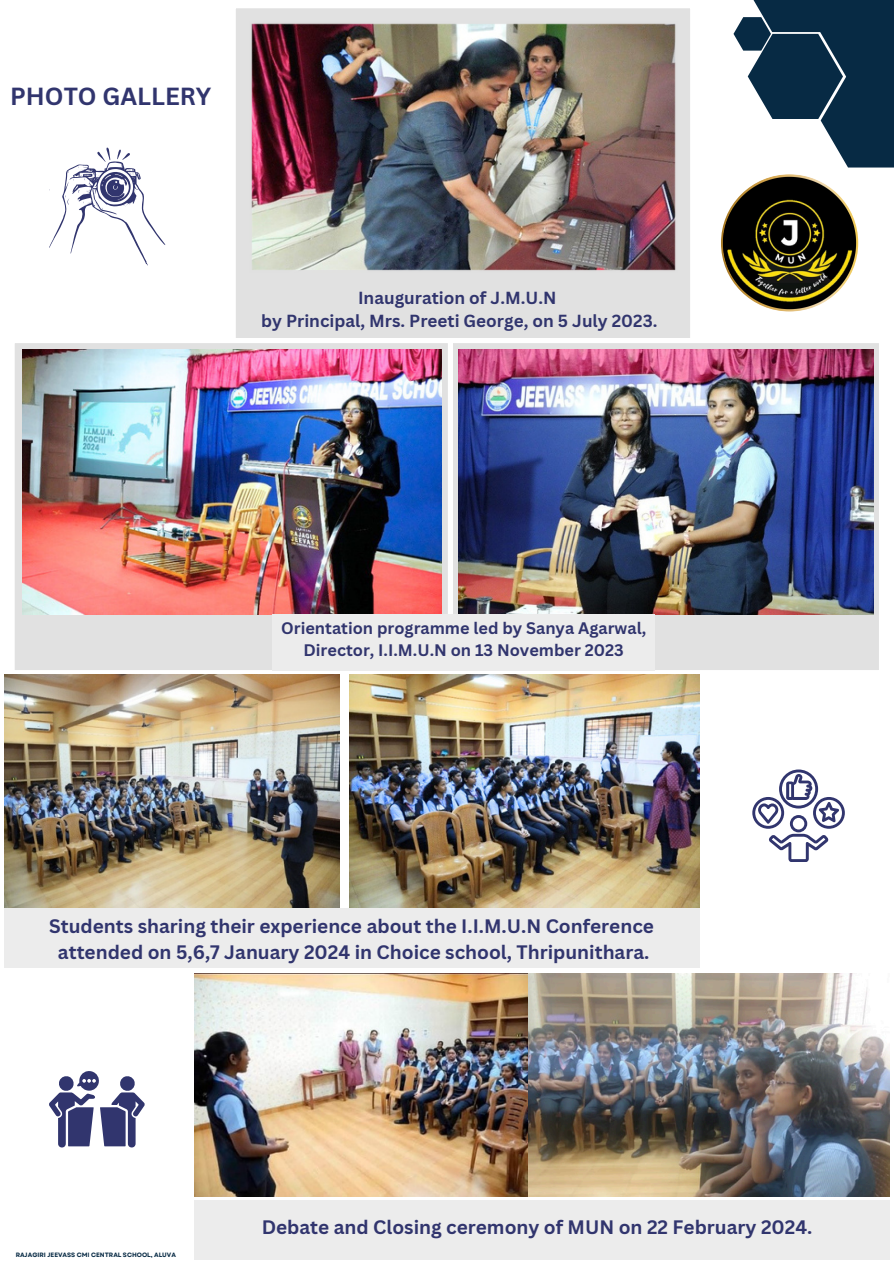
<style>
.page{position:relative;width:894px;height:1264px;background:#fff}
.page>*{position:absolute;margin:0;border:0;box-sizing:border-box;transform-origin:0 0}
.t1{font:700 24.15px "Canva Sans";color:#31356e}
.t2{font:700 18.9px/26.1px "Canva Sans";color:#31356e;text-align:center}
.t3{font:700 17.1px/23.1px "Canva Sans";color:#31356e;text-align:center}
.t4{font:700 16.2px/22px "Canva Sans";color:#31356e;text-align:center}
.t5{font:700 6.3px "Garet";color:#072a44}
</style>
<div class="page">
<div style="left:801px;top:0;width:92px;height:113px;background:#072a44"></div>
<svg style="left:733px;top:17px;width:160px;height:150px"></svg>
<div style="left:744px;top:0;width:114px;height:32px;background:#072a44"></div>
<img style="left:721px;top:174px;width:136px;height:137px">
<img style="left:236px;top:8px;width:454px;height:330px">
<svg style="left:452px;top:343px;width:427px;height:328px;background:#dbd8db"></svg>
<svg style="left:15px;top:343px;width:437px;height:328px;background:#e0ddde"></svg>
<img style="left:23px;top:350px;width:418px;height:264px">
<img style="left:458px;top:350px;width:414px;height:264px">
<div style="left:272px;top:614px;width:383px;height:56px;background:#ececec"></div>
<img style="left:4px;top:674px;width:336px;height:233px">
<img style="left:349px;top:674px;width:350px;height:233px">
<div style="left:4px;top:908px;width:695px;height:59px;background:#ececec"></div>
<img style="left:194px;top:973px;width:695px;height:223px">
<div style="left:194px;top:1200px;width:695px;height:59px;background:#ececec"></div>
<svg style="left:49px;top:147px;width:116px;height:119px"></svg>
<svg style="left:752px;top:769px;width:92px;height:92px"></svg>
<svg style="left:49px;top:1071px;width:95px;height:77px"></svg>
<p class="t1" style="left:10px;top:80px;width:203px">PHOTO GALLERY</p>
<p class="t3" style="left:261px;top:285px;width:397px">Inauguration of J.M.U.N<br>by Principal, Mrs. Preeti George, on 5 July 2023.</p>
<p class="t4" style="left:281px;top:616px;width:366px">Orientation programme led by Sanya Agarwal,<br>Director, I.I.M.U.N on 13 November 2023</p>
<p class="t2" style="left:49px;top:912px;width:606px">Students sharing their experience about the I.I.M.U.N Conference attended on 5,6,7 January 2024 in Choice school, Thripunithara.</p>
<p class="t5" style="left:16px;top:1249px;width:162px">RAJAGIRI JEEVASS CMI CENTRAL SCHOOL, ALUVA</p>
<h3 class="t2" style="left:262px;top:1213px;width:552px">Debate and Closing ceremony of MUN on 22 February 2024.</h3>
</div>
